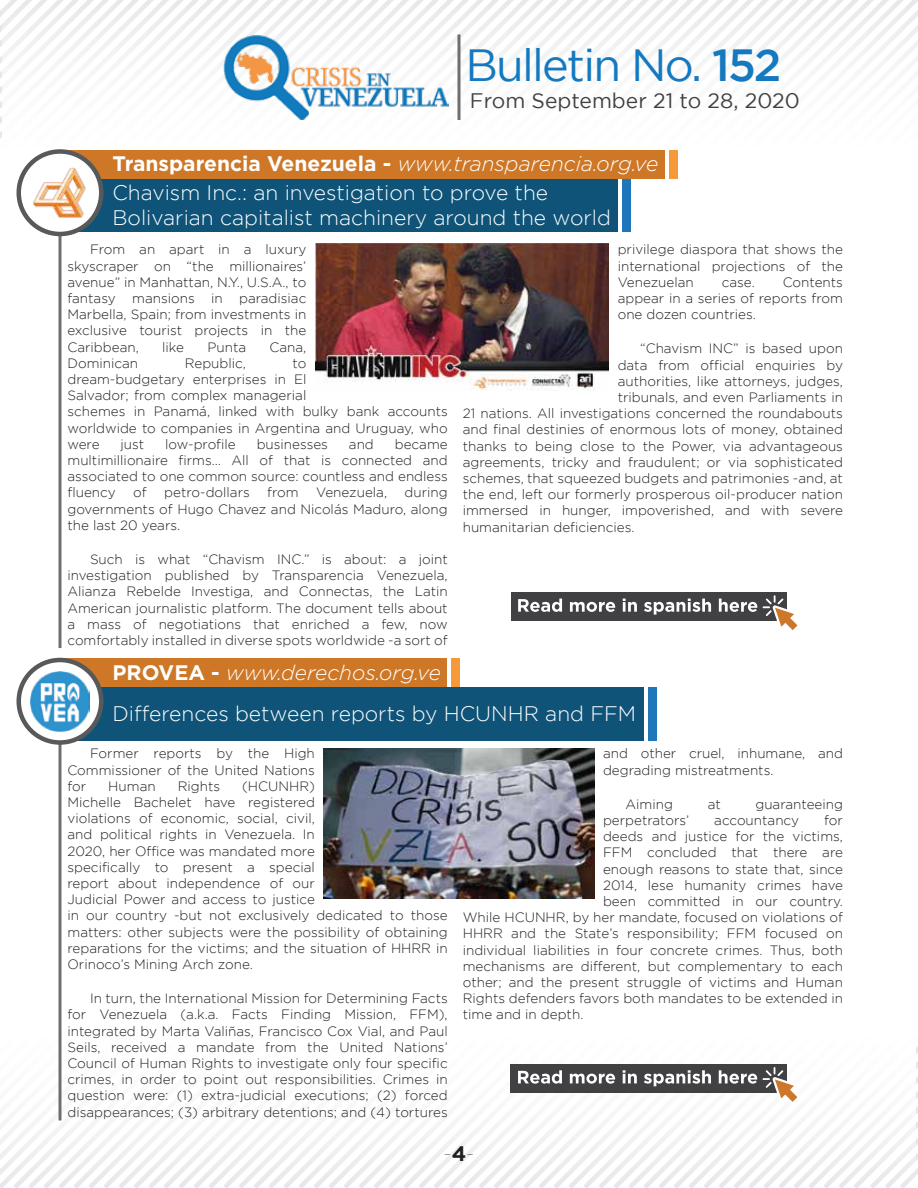
<style>
.page{position:relative;width:918px;height:1188px;background:#fff}
.page>*{position:absolute;margin:0;border:0;box-sizing:border-box;transform-origin:0 0}
.t1{font:45px "Gotham";letter-spacing:-.04em;color:#1479bf}
.t2{font:300 21px/25.2px "Gotham";color:#fff}
.t3{font:italic 300 21px "Gotham";color:#fff}
.t4{font:21px "Gotham";color:#414042}
.t5{font:100 21px "Gotham";color:#231f20}
.t6{font:300 13.5px/16.2px "Gotham";color:#231f20;text-align:justify}
.s1{font-weight:500}
.s2{font-weight:700;font-style:normal}
.s3{font-weight:700}
</style>
<div class="page">
<div style="left:2px;top:0;width:916px;height:176px;background:linear-gradient(to bottom,#f6f7f7,#fffffe)"></div>
<img style="left:222px;top:34px;width:226px;height:86px">
<hr style="left:458px;top:34px;width:2px;height:86px;background:#6d6e71">
<div style="left:60px;top:178px;width:558px;height:54px;background:#0f5478"></div>
<div style="left:622px;top:178px;width:10px;height:54px;background:#1f77bb"></div>
<div style="left:60px;top:150px;width:604px;height:28px;background:#ce7727"></div>
<div style="left:669px;top:150px;width:9px;height:28px;background:#f89939"></div>
<img style="left:315px;top:244px;width:294px;height:147px">
<svg style="left:58px;top:236px;width:4px;height:412px;background:#909193"></svg>
<svg style="left:19px;top:152px;width:82px;height:82px"></svg>
<div style="left:16px;top:149px;width:88px;height:87px;border:4px solid #58595b;border-radius:50%"></div>
<img style="left:32px;top:166px;width:56px;height:53px">
<div style="left:60px;top:687px;width:584px;height:54px;background:#0f5478"></div>
<div style="left:648px;top:687px;width:9px;height:54px;background:#1f77bb"></div>
<div style="left:60px;top:658px;width:387px;height:29px;background:#ce7727"></div>
<div style="left:452px;top:658px;width:8px;height:29px;background:#f89939"></div>
<img style="left:324px;top:748px;width:270px;height:150px">
<svg style="left:58px;top:745px;width:4px;height:286px"></svg>
<svg style="left:19px;top:660px;width:82px;height:82px"></svg>
<div style="left:16px;top:658px;width:88px;height:87px;border:4px solid #58595b;border-radius:50%"></div>
<img style="left:31px;top:671px;width:58px;height:60px">
<div style="left:511px;top:592px;width:276px;height:29px;background:#414042"></div>
<svg style="left:763px;top:595px;width:35px;height:35px"></svg>
<svg style="left:518px;top:599px;width:44px;height:13px"></svg>
<svg style="left:570px;top:602px;width:45px;height:10px"></svg>
<svg style="left:623px;top:599px;width:14px;height:13px"></svg>
<svg style="left:644px;top:599px;width:67px;height:16px"></svg>
<svg style="left:719px;top:599px;width:38px;height:13px"></svg>
<svg style="left:0;top:1031px;width:918px;height:157px"></svg>
<h1 class="t1" style="left:465px;top:40px;width:317px">Bulletin No. <span class="s1">152</span></h1>
<h2 class="t4" style="left:470px;top:89px;width:331px">From September 21 to 28, 2020</h2>
<h2 class="t3" style="left:112px;top:152px;width:547px"><span class="s2">Transparencia Venezuela -</span> www.transparencia.org.ve</h2>
<h2 class="t2" style="left:112px;top:180px;width:500px">Chavism Inc.: an investigation to prove the<br>Bolivarian capitalist machinery around the world</h2>
<p class="t6" style="left:67px;top:241px;width:240px;text-indent:23px">From an apart in a luxury skyscraper on “the millionaires’ avenue” in Manhattan, N.Y., U.S.A., to fantasy mansions in paradisiac Marbella, Spain; from investments in exclusive tourist projects in the Caribbean,</p>
<p class="t6" style="left:162px;top:339px;width:23px">like</p>
<p class="t6" style="left:207px;top:339px;width:40px">Punta</p>
<p class="t6" style="left:270px;top:339px;width:38px">Cana,</p>
<p class="t6" style="left:67px;top:355px;width:72px">Dominican</p>
<p class="t6" style="left:185px;top:355px;width:63px">Republic,</p>
<p class="t6" style="left:67px;top:355px;width:382px;text-align:left;text-indent:225px">to<br>dream-budgetary enterprises in El<br>Salvador; from complex managerial<br>schemes in Panamá, linked with bulky bank accounts worldwide to companies in Argentina and Uruguay, who were</p>
<p class="t6" style="left:121px;top:436px;width:25px">just</p>
<p class="t6" style="left:165px;top:436px;width:72px">low-profile</p>
<p class="t6" style="left:257px;top:436px;width:73px">businesses</p>
<p class="t6" style="left:349px;top:436px;width:26px">and</p>
<p class="t6" style="left:67px;top:436px;width:382px;text-indent:327px">became multimillionaire firms… All of that is connected and associated to one common source: countless and endless fluency</p>
<p class="t6" style="left:133px;top:484px;width:15px">of</p>
<p class="t6" style="left:164px;top:484px;width:87px">petro-dollars</p>
<p class="t6" style="left:267px;top:484px;width:33px">from</p>
<p class="t6" style="left:316px;top:484px;width:72px">Venezuela,</p>
<p class="t6" style="left:67px;top:484px;width:382px;text-indent:337px">during governments of Hugo Chavez and Nicolás Maduro, along the last 20 years.</p>
<p class="t6" style="left:67px;top:551px;width:382px;text-indent:23px">Such is what “Chavism INC.” is about: a joint investigation published by Transparencia Venezuela, Alianza Rebelde Investiga, and Connectas, the Latin American journalistic platform. The document tells about a mass of negotiations that enriched a few, now comfortably installed in diverse spots worldwide -a sort of</p>
<h2 class="t3" style="left:112px;top:661px;width:330px"><span class="s2">PROVEA -</span> www.derechos.org.ve</h2>
<p class="t6" style="left:618px;top:241px;width:227px">privilege diaspora that shows the international projections of the Venezuelan</p>
<p class="t6" style="left:618px;top:274px;width:227px;text-indent:165px">Contents appear in a series of reports from one dozen countries.</p>
<p class="t6" style="left:640px;top:340px;width:204px">“Chavism INC” is based upon</p>
<p class="t6" style="left:618px;top:357px;width:227px">data from official enquiries by</p>
<p class="t6" style="left:618px;top:373px;width:227px">authorities, like attorneys, judges,</p>
<p class="t6" style="left:618px;top:389px;width:227px">tribunals, and even Parliaments in</p>
<p class="t6" style="left:463px;top:405px;width:382px">21 nations. All investigations concerned the roundabouts</p>
<p class="t6" style="left:463px;top:421px;width:382px">and final destinies of enormous lots of money, obtained</p>
<p class="t6" style="left:463px;top:438px;width:382px">thanks to being close to the Power, via advantageous</p>
<p class="t6" style="left:463px;top:454px;width:382px">agreements, tricky and fraudulent; or via sophisticated</p>
<p class="t6" style="left:463px;top:470px;width:382px">schemes, that squeezed budgets and patrimonies -and, at</p>
<p class="t6" style="left:463px;top:486px;width:382px">the end, left our formerly prosperous oil-producer nation</p>
<p class="t6" style="left:463px;top:502px;width:382px">immersed in hunger, impoverished, and with severe</p>
<p class="t6" style="left:463px;top:519px;width:173px">humanitarian deficiencies.</p>
<p class="t6" style="left:722px;top:274px;width:35px">case.</p>
<h2 class="t2" style="left:112px;top:701px;width:525px">Differences between reports by HCUNHR and FFM</h2>
<p class="t6" style="left:67px;top:745px;width:249px;text-indent:23px">Former reports by the High Commissioner of the United Nations for</p>
<p class="t6" style="left:108px;top:778px;width:49px">Human</p>
<p class="t6" style="left:178px;top:778px;width:44px">Rights</p>
<p class="t6" style="left:67px;top:778px;width:382px;text-align:left;text-indent:175px">(HCUNHR)<br>Michelle Bachelet have registered<br>violations of economic, social, civil,<br>and political rights in Venezuela. In<br>2020, her Office was mandated more<br>specifically to present a special<br>report about independence of our<br>Judicial Power and access to justice<br>in our country -but not exclusively dedicated to those matters: other subjects were the possibility of obtaining reparations for the victims; and the situation of HHRR in Orinoco’s Mining Arch zone.</p>
<p class="t6" style="left:67px;top:990px;width:382px;text-indent:23px">In turn, the International Mission for Determining Facts for Venezuela (a.k.a. Facts Finding Mission, FFM), integrated by Marta Valiñas, Francisco Cox Vial, and Paul Seils, received a mandate from the United Nations’ Council of Human Rights to investigate only four specific crimes, in order to point out responsibilities. Crimes in question were: (1) extra-judicial executions; (2) forced disappearances; (3) arbitrary detentions; and (4) tortures</p>
<p class="t6" style="left:603px;top:745px;width:241px">and other cruel, inhumane, and degrading mistreatments.</p>
<p class="t6" style="left:626px;top:796px;width:49px">Aiming</p>
<p class="t6" style="left:708px;top:796px;width:15px">at</p>
<p class="t6" style="left:755px;top:796px;width:89px">guaranteeing</p>
<p class="t6" style="left:603px;top:812px;width:88px">perpetrators’</p>
<p class="t6" style="left:714px;top:812px;width:86px">accountancy</p>
<p class="t6" style="left:824px;top:812px;width:20px">for</p>
<p class="t6" style="left:603px;top:828px;width:241px">deeds and justice for the victims,</p>
<p class="t6" style="left:603px;top:844px;width:241px">FFM concluded that there are</p>
<p class="t6" style="left:603px;top:861px;width:241px">enough reasons to state that, since</p>
<p class="t6" style="left:603px;top:877px;width:241px">2014, lese humanity crimes have</p>
<p class="t6" style="left:603px;top:893px;width:241px">been committed in our country.</p>
<p class="t6" style="left:463px;top:909px;width:382px">While HCUNHR, by her mandate, focused on violations of</p>
<p class="t6" style="left:463px;top:925px;width:382px">HHRR and the State’s responsibility; FFM focused on</p>
<p class="t6" style="left:463px;top:942px;width:382px">individual liabilities in four concrete crimes. Thus, both</p>
<p class="t6" style="left:463px;top:958px;width:382px">mechanisms are different, but complementary to each</p>
<p class="t6" style="left:463px;top:974px;width:382px">other; and the present struggle of victims and Human</p>
<p class="t6" style="left:463px;top:990px;width:382px">Rights defenders favors both mandates to be extended in</p>
<p class="t6" style="left:463px;top:1006px;width:122px">time and in depth.</p>
<h2 class="t5" style="left:444px;top:1140px;width:32px">-<span class="s3">4</span>-</h2>
</div>
